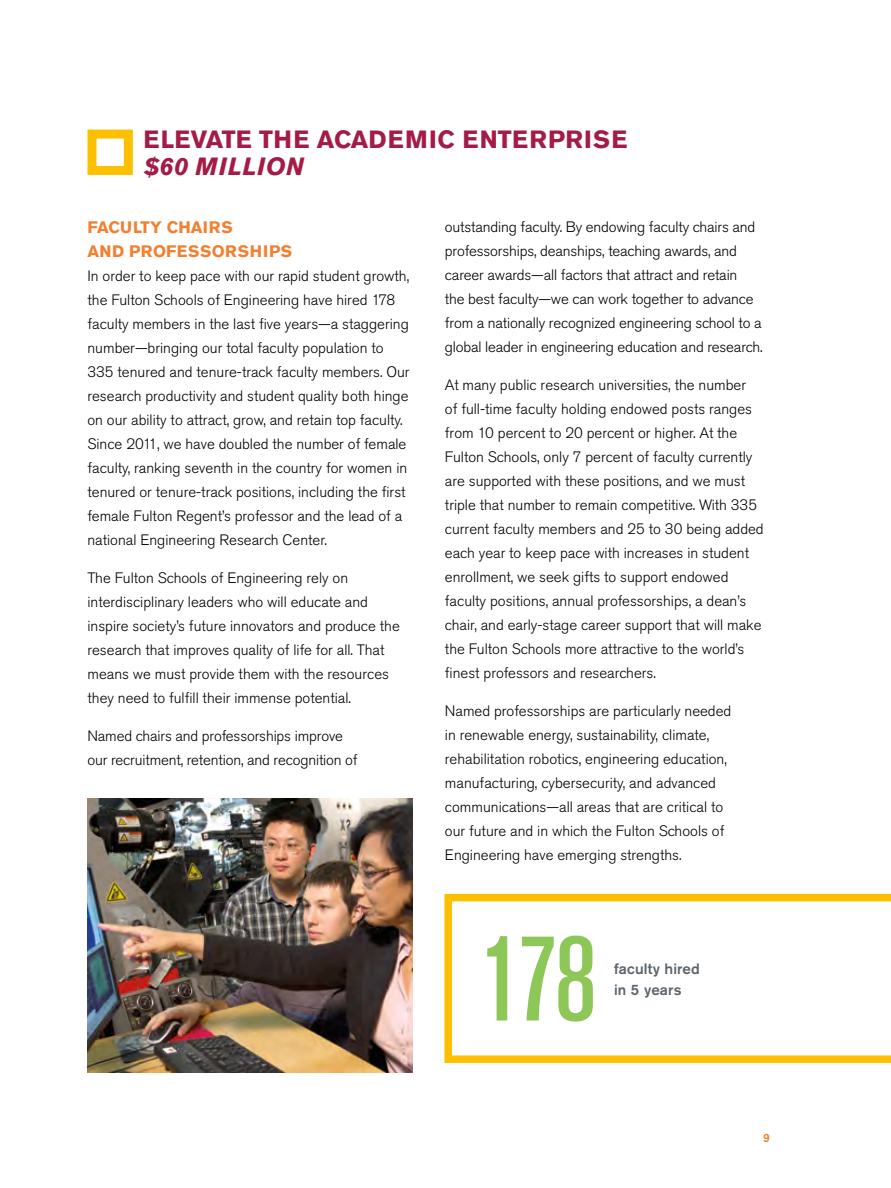
<style>
.page{position:relative;width:891px;height:1188px;background:#fff}
.page>*{position:absolute;margin:0;border:0;box-sizing:border-box;transform-origin:0 0}
.t1{font:500 condensed 120px "Akzidenz Grotesk BQ";color:#70b92f}
.t2{font:700 24.75px "Akzidenz Grotesk Pro";letter-spacing:.02em;color:#a41c46}
.t3{font:italic 700 24.75px "Akzidenz Grotesk Pro";letter-spacing:.03em;color:#a41c46}
.t4{font:700 16.5px/24px "Akzidenz Grotesk Pro";letter-spacing:.01em;color:#f28031}
.t5{font:300 15px/24px "Akzidenz Grotesk Pro";color:#000}
.t6{font:500 15px/21px "Akzidenz Grotesk Pro";letter-spacing:.01em;color:#5b656b}
.t7{font:500 12px "Akzidenz Grotesk Pro";color:#f28031}
</style>
<div class="page">
<svg style="left:444px;top:894px;width:447px;height:169px"></svg>
<div style="left:87px;top:130px;width:46px;height:45px;border:9px solid #fcc000"></div>
<img style="left:87px;top:799px;width:325px;height:274px">
<h2 class="t2" style="left:144px;top:123px;width:486px">ELEVATE THE ACADEMIC ENTERPRISE</h2>
<h2 class="t3" style="left:143px;top:150px;width:162px">$60 MILLION</h2>
<p class="t4" style="left:88px;top:215px;width:206px">FACULTY CHAIRS<br>AND PROFESSORSHIPS</p>
<p class="t5" style="left:87px;top:264px;width:324px">In order to keep pace with our rapid student growth, the Fulton Schools of Engineering have hired 178 faculty members in the last five years—a staggering number—bringing our total faculty population to 335 tenured and tenure-track faculty members. Our research productivity and student quality both hinge on our ability to attract, grow, and retain top faculty.<br>Since 2011, we have doubled the number of female faculty, ranking seventh in the country for women in tenured or tenure-track positions, including the first female Fulton Regent’s professor and the lead of a national Engineering Research Center.</p>
<p class="t5" style="left:87px;top:566px;width:314px">The Fulton Schools of Engineering rely on interdisciplinary leaders who will educate and inspire society’s future innovators and produce the research that improves quality of life for all. That means we must provide them with the resources they need to fulfill their immense potential.</p>
<p class="t5" style="left:87px;top:724px;width:272px">Named chairs and professorships improve our recruitment, retention, and recognition of</p>
<p class="t5" style="left:445px;top:215px;width:319px">outstanding faculty. By endowing faculty chairs and professorships, deanships, teaching awards, and career awards—all factors that attract and retain<br>the best faculty—we can work together to advance from a nationally recognized engineering school to a global leader in engineering education and research.</p>
<p class="t5" style="left:445px;top:373px;width:320px">At many public research universities, the number<br>of full-time faculty holding endowed posts ranges from 10 percent to 20 percent or higher. At the Fulton Schools, only 7 percent of faculty currently are supported with these positions, and we must triple that number to remain competitive. With 335 current faculty members and 25 to 30 being added each year to keep pace with increases in student enrollment, we seek gifts to support endowed faculty positions, annual professorships, a dean’s chair, and early-stage career support that will make the Fulton Schools more attractive to the world’s finest professors and researchers.</p>
<p class="t5" style="left:445px;top:699px;width:288px">Named professorships are particularly needed in renewable energy, sustainability, climate, rehabilitation robotics, engineering education, manufacturing, cybersecurity, and advanced communications—all areas that are critical to our future and in which the Fulton Schools of Engineering have emerging strengths.</p>
<h1 class="t1" style="left:479px;top:911px;width:119px">178</h1>
<p class="t6" style="left:614px;top:958px;width:87px">faculty hired in 5 years</p>
<p class="t7" style="left:763px;top:1130px;width:8px">9</p>
</div>
